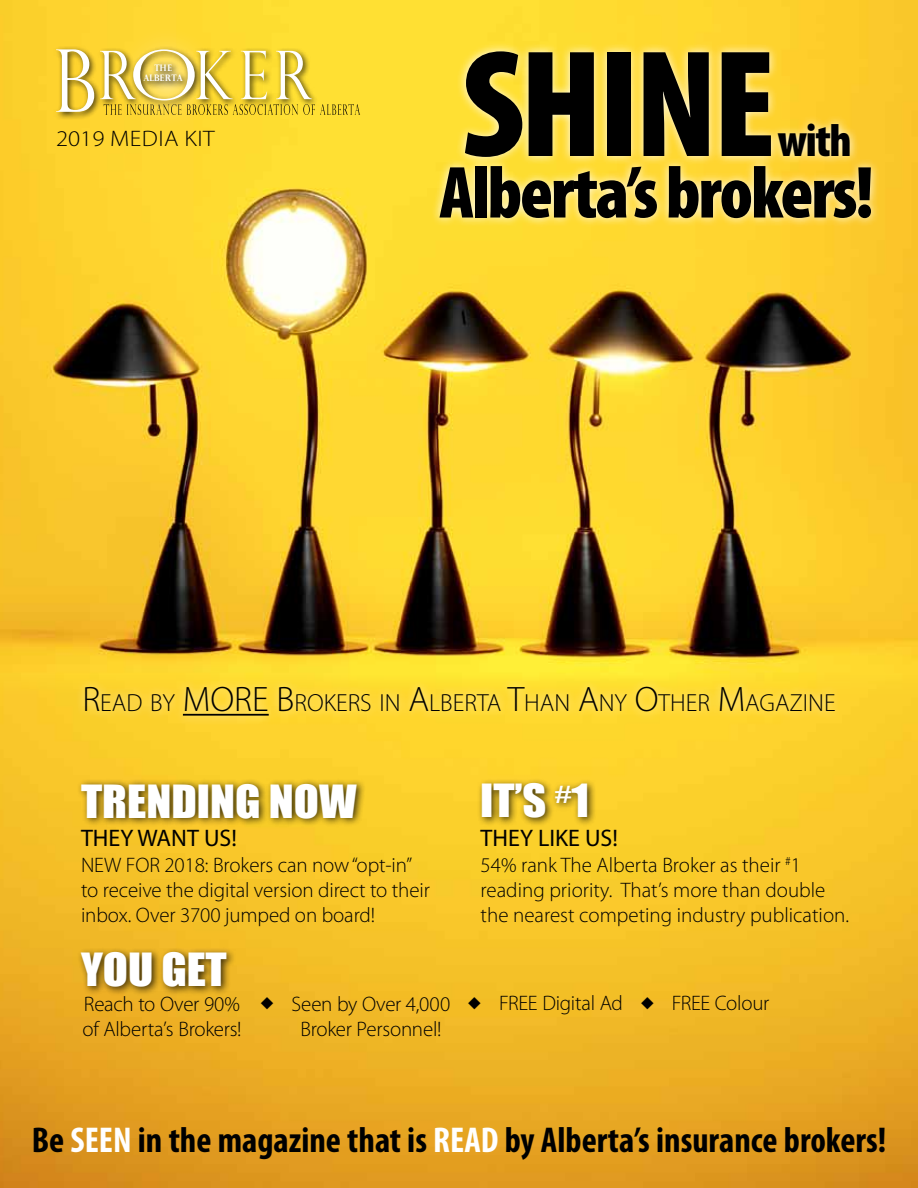
<style>
.page{position:relative;width:918px;height:1188px;background:#fff}
.page>*{position:absolute;margin:0;border:0;box-sizing:border-box;transform-origin:0 0}
.t1{font:900 condensed 153.9px "Myriad Pro";letter-spacing:-.03em;color:#000}
.t2{font:900 condensed 74.4px "Myriad Pro";letter-spacing:-.03em;color:#000}
.t3{font:900 condensed 46.2px "Myriad Pro";color:#000}
.t4{font:42px "Impact";color:#fff;scale:1.1 1}
.t5{font:700 condensed 36px "Myriad Pro";color:#000}
.t6{font:300 24.9px "Myriad Pro";color:#000}
.t7{font:24px "Myriad Pro";color:#000}
.t8{font:300 22.5px "Myriad Pro";letter-spacing:.02em;color:#000;scale:1.1 1}
.t9{font:300 21px/25.2px "Myriad Pro";letter-spacing:-.005em;color:#000}
.t10{font:700 9px/10.2px "Perpetua Titling";color:#fff;text-align:center;scale:.86 1}
.s1{font-size:35.4px}
.s2{color:#fff}
</style>
<div class="page">
<img style="left:0;top:702px;width:918px;height:486px">
<img style="left:0;top:0;width:918px;height:702px">
<div style="left:76px;top:778px;width:291px;height:50px;background:#000;opacity:.75"></div>
<div style="left:477px;top:778px;width:120px;height:49px;background:#000;opacity:.75"></div>
<div style="left:431px;top:42px;width:449px;height:185px;background:#fff;opacity:.9"></div>
<div style="left:111px;top:27px;width:111px;height:100px;background:#ffd833;border-radius:50%"></div>
<div style="left:53px;top:45px;width:267px;height:75px;background:#000;opacity:.75"></div>
<svg style="left:56px;top:49px;width:38px;height:63px"></svg>
<svg style="left:100px;top:49px;width:260px;height:66px;background:#e7cd50"></svg>
<div style="left:75px;top:678px;width:768px;height:47px;background:#fff;opacity:.75"></div>
<hr style="left:183px;top:714px;width:86px;height:2px;background:#000">
<div style="left:76px;top:947px;width:160px;height:49px;background:#000;opacity:.75"></div>
<svg style="left:261px;top:997px;width:12px;height:12px"></svg>
<svg style="left:469px;top:997px;width:12px;height:12px"></svg>
<svg style="left:641px;top:997px;width:13px;height:12px"></svg>
<p class="t10" style="left:143px;top:62px;width:47px">THE<br>ALBERTA</p>
<p class="t8" style="left:56px;top:125px;width:142px">2019 Media Kit</p>
<h1 class="t1" style="left:462px;top:6px;width:316px">SHINE</h1>
<h3 class="t3" style="left:778px;top:111px;width:76px">with</h3>
<h2 class="t2" style="left:439px;top:145px;width:436px">Alberta’s brokers!</h2>
<p class="t6" style="left:82px;top:688px;width:755px"><span class="s1">R</span>EAD BY <span class="s1">MORE B</span> ROKERS IN <span class="s1">A</span>LBERTA <span class="s1">T</span>HAN <span class="s1">A</span>NY <span class="s1">O</span>THER <span class="s1">M</span>AGAZINE</p>
<h3 class="t4" style="left:81px;top:769px;width:252px">TRENDING NOW</h3>
<h3 class="t4" style="left:480px;top:768px;width:100px">IT’S <sup>#</sup>1</h3>
<p class="t7" style="left:481px;top:824px;width:139px">THEY LIKE US!</p>
<p class="t9" style="left:481px;top:852px;width:370px">54% rank The Alberta Broker as their <sup>#</sup>1 reading priority. That’s more than double the nearest competing industry publication.</p>
<p class="t7" style="left:81px;top:824px;width:157px">THEY WANT US!</p>
<p class="t9" style="left:81px;top:852px;width:350px">NEW FOR 2018: Brokers can now “opt-in” to receive the digital version direct to their inbox. Over 3700 jumped on board!</p>
<h3 class="t4" style="left:81px;top:937px;width:134px">YOU GET</h3>
<p class="t9" style="left:84px;top:991px;width:158px">Reach to Over 90%</p>
<p class="t9" style="left:672px;top:991px;width:99px">FREE Colour</p>
<p class="t9" style="left:82px;top:1016px;width:161px">of Alberta’s Brokers!</p>
<p class="t9" style="left:292px;top:991px;width:160px">Seen by Over 4,000</p>
<p class="t9" style="left:499px;top:991px;width:125px">FREE Digital Ad</p>
<p class="t9" style="left:300px;top:1016px;width:143px">Broker Personnel!</p>
<h3 class="t5" style="left:32px;top:1118px;width:856px">Be <span class="s2">SEEN</span> in the magazine that is <span class="s2">READ</span> by Alberta’s insurance brokers!</h3>
</div>
